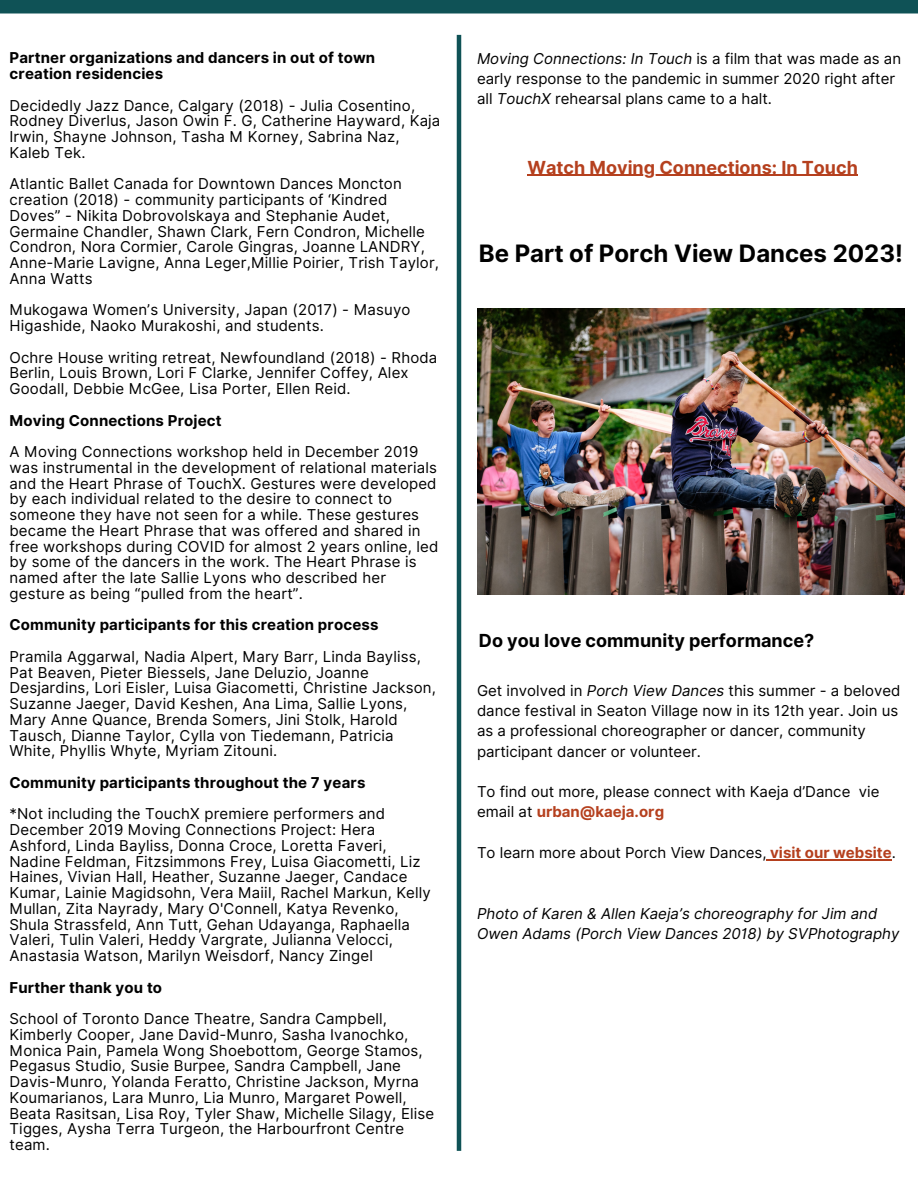
<style>
.page{position:relative;width:918px;height:1188px;background:#fff}
.page>*{position:absolute;margin:0;border:0;box-sizing:border-box;transform-origin:0 0}
.t1{font:700 24px "Inter";color:#000}
.t2{font:700 18px "Inter";color:#b5401e}
.t3{font:700 18px "Inter";color:#000}
.t4{font:15px/15.8px "Inter";letter-spacing:.01em;color:#000}
.t5{font:700 15px/15.8px "Inter";letter-spacing:.01em;color:#000}
.t6{font:italic 15px/20.2px "Inter";color:#000}
.s1{font-style:italic}
.s2{font-weight:700;color:#b5401e}
</style>
<div class="page">
<hr style="left:457px;top:35px;width:4px;height:1116px;background:#0f5256">
<div style="left:0;top:0;width:918px;height:14px;background:#0f5256"></div>
<img style="left:477px;top:308px;width:427px;height:286px">
<hr style="left:527px;top:175px;width:331px;height:1px;background:#b5401e">
<hr style="left:767px;top:859px;width:125px;height:1px;background:#b5401e">
<p class="t5" style="left:10px;top:50px;width:367px">Partner organizations and dancers in out of town creation residencies</p>
<p class="t4" style="left:10px;top:97px;width:432px">Decidedly Jazz Dance, Calgary (2018) - Julia Cosentino, Rodney Diverlus, Jason Owin F. G, Catherine Hayward, Kaja Irwin, Shayne Johnson, Tasha M Korney, Sabrina Naz, Kaleb Tek.</p>
<p class="t4" style="left:10px;top:176px;width:431px">Atlantic Ballet Canada for Downtown Dances Moncton creation (2018) - community participants of ‘Kindred Doves” - Nikita Dobrovolskaya and Stephanie Audet, Germaine Chandler, Shawn Clark, Fern Condron, Michelle Condron, Nora Cormier, Carole Gingras, Joanne LANDRY, Anne-Marie Lavigne, Anna Leger,Millie Poirier, Trish Taylor, Anna Watts</p>
<p class="t4" style="left:10px;top:302px;width:402px">Mukogawa Women’s University, Japan (2017) - Masuyo<br>Higashide, Naoko Murakoshi, and students.</p>
<p class="t4" style="left:10px;top:349px;width:429px">Ochre House writing retreat, Newfoundland (2018) - Rhoda<br>Berlin, Louis Brown, Lori F Clarke, Jennifer Coffey, Alex<br>Goodall, Debbie McGee, Lisa Porter, Ellen Reid.</p>
<p class="t5" style="left:10px;top:412px;width:214px">Moving Connections Project</p>
<p class="t4" style="left:10px;top:444px;width:430px">A Moving Connections workshop held in December 2019 was instrumental in the development of relational materials and the Heart Phrase of TouchX. Gestures were developed by each individual related to the desire to connect to someone they have not seen for a while. These gestures became the Heart Phrase that was offered and shared in free workshops during COVID for almost 2 years online, led by some of the dancers in the work. The Heart Phrase is named after the late Sallie Lyons who described her gesture as being “pulled from the heart”.</p>
<p class="t5" style="left:10px;top:617px;width:370px">Community participants for this creation process</p>
<p class="t4" style="left:10px;top:649px;width:428px">Pramila Aggarwal, Nadia Alpert, Mary Barr, Linda Bayliss, Pat Beaven, Pieter Biessels, Jane Deluzio, Joanne Desjardins, Lori Eisler, Luisa Giacometti, Christine Jackson, Suzanne Jaeger, David Keshen, Ana Lima, Sallie Lyons, Mary Anne Quance, Brenda Somers, Jini Stolk, Harold Tausch, Dianne Taylor, Cylla von Tiedemann, Patricia White, Phyllis Whyte, Myriam Zitouni.</p>
<p class="t5" style="left:10px;top:775px;width:358px">Community participants throughout the 7 years</p>
<p class="t4" style="left:10px;top:806px;width:423px">*Not including the TouchX premiere performers and December 2019 Moving Connections Project: Hera Ashford, Linda Bayliss, Donna Croce, Loretta Faveri, Nadine Feldman, Fitzsimmons Frey, Luisa Giacometti, Liz Haines, Vivian Hall, Heather, Suzanne Jaeger, Candace Kumar, Lainie Magidsohn, Vera Maiil, Rachel Markun, Kelly Mullan, Zita Nayrady, Mary O'Connell, Katya Revenko, Shula Strassfeld, Ann Tutt, Gehan Udayanga, Raphaella Valeri, Tulin Valeri, Heddy Vargrate, Julianna Velocci, Anastasia Watson, Marilyn Weisdorf, Nancy Zingel</p>
<p class="t5" style="left:10px;top:979px;width:154px">Further thank you to</p>
<p class="t4" style="left:10px;top:1011px;width:426px">School of Toronto Dance Theatre, Sandra Campbell, Kimberly Cooper, Jane David-Munro, Sasha Ivanochko, Monica Pain, Pamela Wong Shoebottom, George Stamos, Pegasus Studio, Susie Burpee, Sandra Campbell, Jane Davis-Munro, Yolanda Feratto, Christine Jackson, Myrna Koumarianos, Lara Munro, Lia Munro, Margaret Powell, Beata Rasitsan, Lisa Roy, Tyler Shaw, Michelle Silagy, Elise Tigges, Aysha Terra Turgeon, the Harbourfront Centre team.</p>
<p class="t4" style="left:477px;top:48px;width:426px;line-height:20.2px"><span class="s1">Moving Connections: In Touch</span> is a film that was made as an early response to the pandemic in summer 2020 right after all <span class="s1">TouchX</span> rehearsal plans came to a halt.</p>
<p class="t2" style="left:527px;top:156px;width:332px">Watch Moving Connections: In Touch</p>
<h1 class="t1" style="left:479px;top:239px;width:426px">Be Part of Porch View Dances 2023!</h1>
<p class="t3" style="left:479px;top:630px;width:337px">Do you love community performance?</p>
<p class="t4" style="left:477px;top:680px;width:425px;line-height:20.2px">Get involved in <span class="s1">Porch View Dances</span> this summer - a beloved dance festival in Seaton Village now in its 12th year. Join us as a professional choreographer or dancer, community participant dancer or volunteer.</p>
<p class="t4" style="left:477px;top:782px;width:404px;line-height:20.2px">To find out more, please connect with Kaeja d’Dance vie email at <span class="s2">urban@kaeja.org</span></p>
<p class="t4" style="left:477px;top:845px;width:420px">To learn more about Porch View Dances, <span class="s2">visit our website</span>.</p>
<p class="t6" style="left:477px;top:903px;width:424px">Photo of Karen &amp; Allen Kaeja’s choreography for Jim and<br>Owen Adams (Porch View Dances 2018) by SVPhotography</p>
</div>
